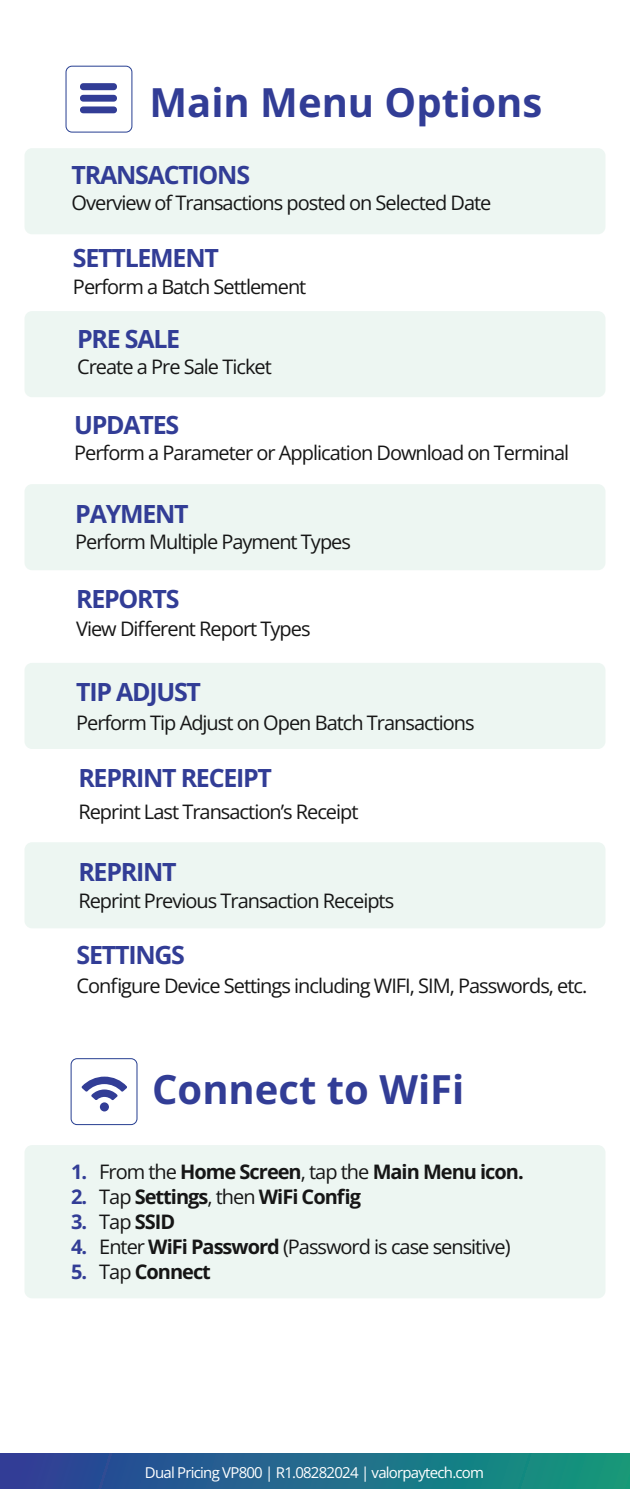
<style>
.page{position:relative;width:630px;height:1489px;background:#fff}
.page>*{position:absolute;margin:0;border:0;box-sizing:border-box;transform-origin:0 0}
.t1{font:700 40px "Open Sans";color:#323d96}
.t2{font:700 25px "Open Sans";letter-spacing:-.05em;color:#323d96}
.t3{font:20px "Open Sans";letter-spacing:-.05em;color:#161616}
.t4{font:700 20px "Open Sans";letter-spacing:-.05em;color:#161616}
.t5{font:15px "Open Sans";letter-spacing:-.05em;color:#fff}
.s1{color:#323d96}
.s2{font-weight:400}
.s3{font-weight:700;color:#323d96}
.s4{font-weight:700}
</style>
<div class="page">
<div style="left:25px;top:148px;width:580px;height:86px;background:#edf6f2;border-radius:8px"></div>
<div style="left:0;top:1453px;width:630px;height:35px;background:linear-gradient(to right,#2f3d9a,#129a7c)"></div>
<div style="left:25px;top:311px;width:580px;height:86px;background:#edf6f2;border-radius:8px"></div>
<div style="left:25px;top:484px;width:580px;height:86px;background:#edf6f2;border-radius:8px"></div>
<div style="left:25px;top:663px;width:580px;height:86px;background:#edf6f2;border-radius:8px"></div>
<div style="left:25px;top:842px;width:580px;height:86px;background:#edf6f2;border-radius:8px"></div>
<div style="left:25px;top:1144px;width:580px;height:154px;background:#edf6f2;border-radius:8px"></div>
<div style="left:66px;top:66px;width:66px;height:66px;border:1px solid #263e91;border-radius:6px"></div>
<svg style="left:80px;top:83px;width:37px;height:30px"></svg>
<div style="left:71px;top:1058px;width:66px;height:66px;border:1px solid #263e91;border-radius:6px"></div>
<svg style="left:81px;top:1076px;width:46px;height:35px"></svg>
<h1 class="t1" style="left:150px;top:74px;width:394px">Main Menu Options</h1>
<p class="t2" style="left:72px;top:157px;width:180px">TRANSACTIONS</p>
<p class="t3" style="left:72px;top:188px;width:421px">Overview of Transactions posted on Selected Date</p>
<p class="t2" style="left:73px;top:240px;width:147px">SETTLEMENT</p>
<p class="t3" style="left:73px;top:273px;width:235px">Perform a Batch Settlement</p>
<p class="t2" style="left:77px;top:321px;width:105px">PRE SALE</p>
<p class="t3" style="left:77px;top:352px;width:196px">Create a Pre Sale Ticket</p>
<p class="t2" style="left:74px;top:407px;width:107px">UPDATES</p>
<p class="t3" style="left:74px;top:439px;width:497px">Perform a Parameter or Application Download on Terminal</p>
<p class="t2" style="left:75px;top:496px;width:115px">PAYMENT</p>
<p class="t3" style="left:75px;top:528px;width:277px">Perform Multiple Payment Types</p>
<p class="t2" style="left:76px;top:581px;width:105px">REPORTS</p>
<p class="t3" style="left:76px;top:615px;width:236px">View Different Report Types</p>
<p class="t2" style="left:76px;top:673px;width:126px">TIP ADJUST</p>
<p class="t3" style="left:76px;top:708px;width:400px">Perform Tip Adjust on Open Batch Transactions</p>
<p class="t2" style="left:78px;top:760px;width:195px">REPRINT RECEIPT</p>
<p class="t3" style="left:78px;top:798px;width:282px">Reprint Last Transaction’s Receipt</p>
<p class="t2" style="left:78px;top:854px;width:100px">REPRINT</p>
<p class="t3" style="left:78px;top:886px;width:317px">Reprint Previous Transaction Receipts</p>
<p class="t2" style="left:77px;top:937px;width:110px">SETTINGS</p>
<p class="t3" style="left:77px;top:971px;width:512px">Configure Device Settings including WIFI, SIM, Passwords, etc.</p>
<h1 class="t1" style="left:152px;top:1061px;width:314px">Connect to WiFi</h1>
<p class="t4" style="left:71px;top:1157px;width:454px"><span class="s1">1.</span> <span class="s2">From the</span> Home Screen<span class="s2">, tap the</span> Main Menu icon.</p>
<p class="t4" style="left:71px;top:1182px;width:291px"><span class="s1">2.</span> <span class="s2">Tap</span> Settings<span class="s2">, then</span> WiFi Config</p>
<p class="t4" style="left:71px;top:1207px;width:106px"><span class="s1">3.</span> <span class="s2">Tap</span> SSID</p>
<p class="t3" style="left:71px;top:1233px;width:441px"><span class="s3">4.</span> Enter <span class="s4">WiFi Password</span> (Password is case sensitive)</p>
<p class="t4" style="left:71px;top:1257px;width:141px"><span class="s1">5.</span> <span class="s2">Tap</span> Connect</p>
<p class="t5" style="left:145px;top:1461px;width:341px">Dual Pricing VP800 | R1.08282024 | valorpaytech.com</p>
</div>
